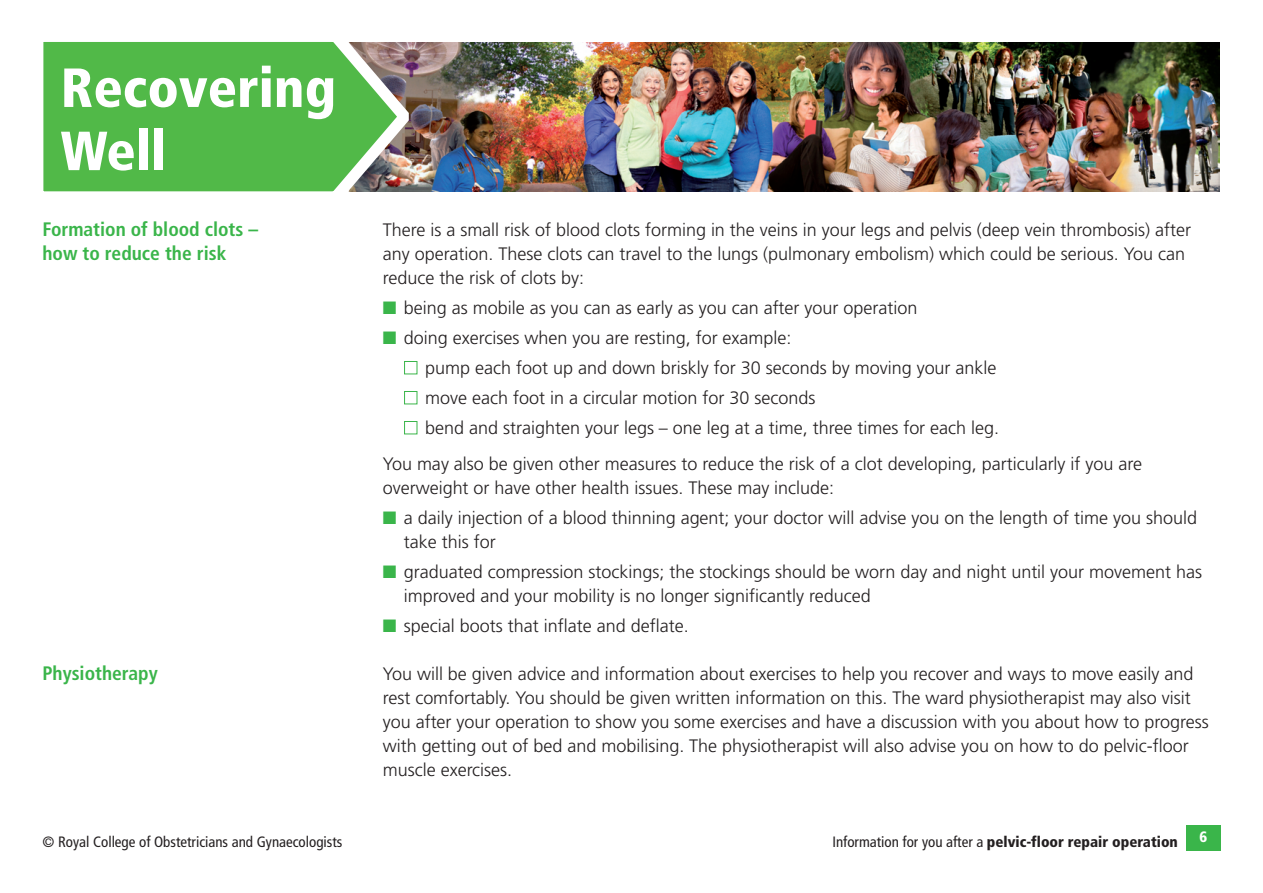
<style>
.page{position:relative;width:1263px;height:893px;background:#fff}
.page>*{position:absolute;margin:0;border:0;box-sizing:border-box;transform-origin:0 0}
.t1{font:700 condensed 19.5px "Frutiger";color:#3ab54a}
.t2{font:300 18px/24px "Frutiger";color:#231f20}
.t3{font:900 condensed 15px "Frutiger";color:#231f20}
.t4{font:condensed 15px "Frutiger";color:#231f20}
.t5{font:900 condensed 15px "Frutiger";color:#fff}
.s1{color:#3ab54a}
.s2{color:#fff}
.s3{font-weight:400}
</style>
<div class="page">
<img style="left:409px;top:43px;width:810px;height:148px">
<div style="left:1186px;top:825px;width:34px;height:25px;background:#3ab54a"></div>
<svg style="left:43px;top:42px;width:366px;height:150px;background:#61b557"></svg>
<svg style="left:64px;top:66px;width:207px;height:41px"></svg>
<svg style="left:277px;top:78px;width:24px;height:29px"></svg>
<svg style="left:307px;top:78px;width:26px;height:41px"></svg>
<svg style="left:61px;top:132px;width:73px;height:39px"></svg>
<div style="left:139px;top:129px;width:9px;height:41px;background:#fff"></div>
<div style="left:154px;top:129px;width:9px;height:41px;background:#fff"></div>
<p class="t1" style="left:43px;top:221px;width:217px">Formation of blood clots –</p>
<p class="t2" style="left:383px;top:219px;width:810px">There is a small risk of blood clots forming in the veins in your legs and pelvis (deep vein thrombosis) after</p>
<p class="t1" style="left:43px;top:245px;width:185px">how to reduce the risk</p>
<p class="t2" style="left:383px;top:243px;width:804px">any operation. These clots can travel to the lungs (pulmonary embolism) which could be serious. You can reduce the risk of clots by:</p>
<p class="t2" style="left:383px;top:297px;width:536px"><span class="s1">■</span> being as mobile as you can as early as you can after your operation</p>
<p class="t2" style="left:383px;top:327px;width:410px"><span class="s1">■</span> doing exercises when you are resting, for example:</p>
<p class="t2" style="left:404px;top:357px;width:594px"><span class="s2">■</span> pump each foot up and down briskly for 30 seconds by moving your ankle</p>
<p class="t2" style="left:404px;top:387px;width:413px"><span class="s2">■</span> move each foot in a circular motion for 30 seconds</p>
<p class="t2" style="left:383px;top:411px;width:761px;line-height:36px;text-indent:21px"><span class="s2">■</span> bend and straighten your legs – one leg at a time, three times for each leg.<br>You may also be given other measures to reduce the risk of a clot developing, particularly if you are</p>
<p class="t2" style="left:383px;top:477px;width:453px">overweight or have other health issues. These may include:</p>
<p class="t2" style="left:404px;top:507px;width:794px;text-indent:-21px"><span class="s1">■</span> a daily injection of a blood thinning agent; your doctor will advise you on the length of time you should take this for</p>
<p class="t2" style="left:404px;top:561px;width:800px;text-indent:-21px"><span class="s1">■</span> graduated compression stockings; the stockings should be worn day and night until your movement has improved and your mobility is no longer significantly reduced</p>
<p class="t2" style="left:383px;top:615px;width:307px"><span class="s1">■</span> special boots that inflate and deflate.</p>
<p class="t1" style="left:43px;top:665px;width:117px">Physiotherapy</p>
<p class="t2" style="left:383px;top:663px;width:828px">You will be given advice and information about exercises to help you recover and ways to move easily and rest comfortably. You should be given written information on this. The ward physiotherapist may also visit you after your operation to show you some exercises and have a discussion with you about how to progress with getting out of bed and mobilising. The physiotherapist will also advise you on how to do pelvic-floor muscle exercises.</p>
<p class="t4" style="left:43px;top:836px;width:301px">© Royal College of Obstetricians and Gynaecologists</p>
<p class="t3" style="left:832px;top:836px;width:347px"><span class="s3">Information for you after a</span> pelvic-floor repair operation</p>
<p class="t5" style="left:1199px;top:830px;width:9px">6</p>
</div>
